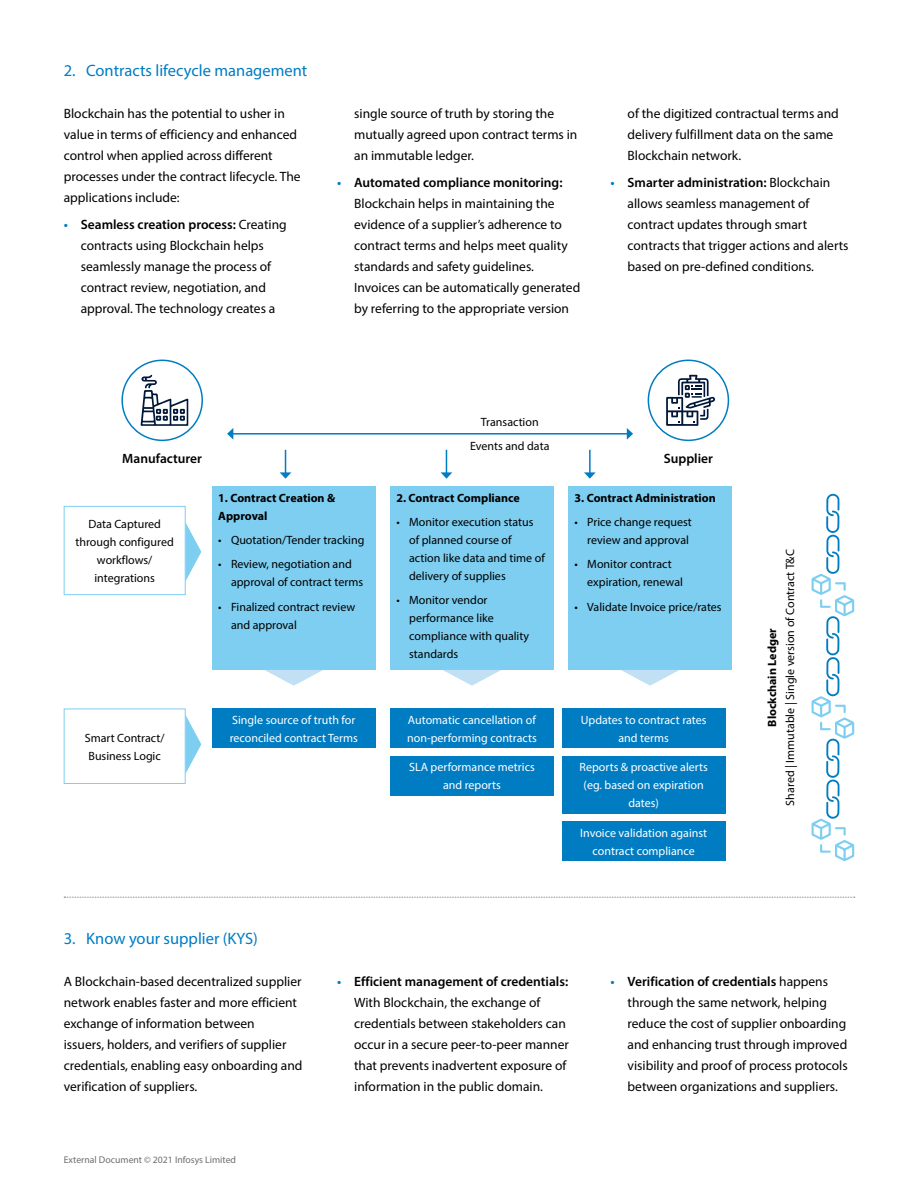
<style>
.page{position:relative;width:918px;height:1188px;background:#fff}
.page>*{position:absolute;margin:0;border:0;box-sizing:border-box;transform-origin:0 0}
.t1{font:16.5px "Myriad Pro";color:#007cc3}
.t2{font:13.5px/21px "Myriad Pro";color:#000}
.t3{font:600 13.5px "Myriad Pro";color:#000}
.t4{font:12px/18px "Myriad Pro";color:#000}
.t5{font:12px/18px "Myriad Pro";color:#fff;text-align:center}
.t6{font:700 12px/18px "Myriad Pro";color:#000}
.t7{font:9.75px "Myriad Pro";color:#6d6e71}
.s1{font-weight:600;color:#007dc3}
.s2{font-weight:600}
</style>
<div class="page">
<div style="left:121px;top:360px;width:82px;height:81px;border:2px solid #007cc3;border-radius:50%"></div>
<svg style="left:141px;top:375px;width:47px;height:51px"></svg>
<div style="left:648px;top:360px;width:81px;height:81px;border:2px solid #007cc3;border-radius:50%"></div>
<svg style="left:666px;top:375px;width:49px;height:51px"></svg>
<hr style="left:233px;top:433px;width:395px;height:2px;background:#007cc3">
<svg style="left:227px;top:428px;width:6px;height:12px"></svg>
<svg style="left:627px;top:428px;width:6px;height:12px"></svg>
<svg style="left:812px;top:493px;width:42px;height:368px"></svg>
<div style="left:64px;top:506px;width:122px;height:89px;border:1px solid #7dcef1"></div>
<div style="left:212px;top:486px;width:164px;height:184px;background:#7dcef1"></div>
<div style="left:212px;top:709px;width:164px;height:39px;background:#007cc3"></div>
<div style="left:390px;top:709px;width:164px;height:39px;background:#007cc3"></div>
<div style="left:562px;top:709px;width:164px;height:39px;background:#007cc3"></div>
<div style="left:562px;top:821px;width:164px;height:40px;background:#007cc3"></div>
<div style="left:562px;top:756px;width:164px;height:58px;background:#007cc3"></div>
<div style="left:390px;top:756px;width:164px;height:40px;background:#007cc3"></div>
<div style="left:390px;top:486px;width:164px;height:184px;background:#7dcef1"></div>
<div style="left:568px;top:486px;width:164px;height:184px;background:#7dcef1"></div>
<div style="left:64px;top:709px;width:122px;height:75px;border:1px solid #7dcef1"></div>
<svg style="left:186px;top:523px;width:15px;height:57px"></svg>
<svg style="left:186px;top:716px;width:15px;height:57px"></svg>
<svg style="left:265px;top:670px;width:58px;height:16px"></svg>
<svg style="left:443px;top:670px;width:58px;height:16px"></svg>
<svg style="left:621px;top:670px;width:58px;height:16px"></svg>
<svg style="left:280px;top:450px;width:11px;height:29px"></svg>
<svg style="left:441px;top:450px;width:11px;height:29px"></svg>
<hr style="left:589px;top:450px;width:2px;height:23px;background:#007cc3">
<svg style="left:584px;top:472px;width:12px;height:7px"></svg>
<svg style="left:64px;top:897px;width:791px;height:1px"></svg>
<p class="t1" style="left:64px;top:60px;width:245px">2. Contracts lifecycle management</p>
<p class="t2" style="left:64px;top:102px;width:238px">Blockchain has the potential to usher in value in terms of efficiency and enhanced control when applied across different processes under the contract lifecycle. The applications include:</p>
<p class="t2" style="left:64px;top:214px;width:224px;text-align:center"><span class="s1">•</span> <span class="s2">Seamless creation process:</span> Creating contracts using Blockchain helps seamlessly manage the process of contract review, negotiation, and approval. The technology creates a</p>
<p class="t2" style="left:354px;top:102px;width:225px">single source of truth by storing the mutually agreed upon contract terms in an immutable ledger.</p>
<p class="t2" style="left:354px;top:172px;width:228px;text-indent:-17px"><span class="s1">•</span> <span class="s2">Automated compliance monitoring:<br></span>Blockchain helps in maintaining the evidence of a supplier’s adherence to contract terms and helps meet quality standards and safety guidelines.<br>Invoices can be automatically generated by referring to the appropriate version</p>
<p class="t2" style="left:628px;top:102px;width:213px">of the digitized contractual terms and delivery fulfillment data on the same<br>Blockchain network.</p>
<p class="t2" style="left:628px;top:172px;width:222px;text-indent:-17px"><span class="s1">•</span> <span class="s2">Smarter administration:</span> Blockchain allows seamless management of contract updates through smart contracts that trigger actions and alerts based on pre-defined conditions.</p>
<p class="t4" style="left:470px;top:409px;width:81px;line-height:24.3px;text-align:center">Transaction<br>Events and data</p>
<p class="t3" style="left:122px;top:449px;width:81px">Manufacturer</p>
<p class="t3" style="left:664px;top:449px;width:51px">Supplier</p>
<p class="t4" style="left:76px;top:515px;width:100px;text-align:center">Data Captured through configured workflows/ integrations</p>
<p class="t4" style="left:85px;top:729px;width:81px;text-align:center">Smart Contract/<br>Business Logic</p>
<p class="t6" style="left:218px;top:488px;width:118px">1. Contract Creation &amp;<br>Approval</p>
<p class="t4" style="left:218px;top:531px;width:148px">• Quotation/Tender tracking</p>
<p class="t4" style="left:231px;top:555px;width:134px;text-indent:-13px">• Review, negotiation and approval of contract terms</p>
<p class="t4" style="left:231px;top:597px;width:126px;text-indent:-13px">• Finalized contract review and approval</p>
<p class="t6" style="left:396px;top:488px;width:125px">2. Contract Compliance</p>
<p class="t4" style="left:409px;top:513px;width:137px;text-indent:-13px">• Monitor execution status of planned course of action like data and time of delivery of supplies</p>
<p class="t4" style="left:409px;top:591px;width:122px;text-indent:-13px">• Monitor vendor performance like compliance with quality standards</p>
<p class="t6" style="left:575px;top:488px;width:143px">3. Contract Administration</p>
<p class="t4" style="left:575px;top:513px;width:119px;text-align:right">• Price change request review and approval</p>
<p class="t4" style="left:587px;top:555px;width:97px;text-indent:-13px">• Monitor contract expiration, renewal</p>
<p class="t4" style="left:575px;top:597px;width:149px">• Validate Invoice price/rates</p>
<p class="t5" style="left:230px;top:711px;width:130px;text-align:left">Single source of truth for reconciled contract Terms</p>
<p class="t5" style="left:407px;top:711px;width:131px;text-align:left">Automatic cancellation of non-performing contracts</p>
<p class="t5" style="left:581px;top:711px;width:127px">Updates to contract rates and terms</p>
<p class="t5" style="left:409px;top:758px;width:127px">SLA performance metrics and reports</p>
<p class="t5" style="left:580px;top:758px;width:130px">Reports &amp; proactive alerts (eg. based on expiration dates)</p>
<p class="t5" style="left:580px;top:824px;width:129px">Invoice validation against contract compliance</p>
<p class="t4" style="left:781px;top:806px;width:258px;rotate:-90deg">Shared | Immutable | Single version of Contract T&amp;C</p>
<p class="t6" style="left:763px;top:727px;width:100px;rotate:-90deg">Blockchain Ledger</p>
<p class="t1" style="left:64px;top:928px;width:196px">3. Know your supplier (KYS)</p>
<p class="t2" style="left:64px;top:970px;width:240px">A Blockchain-based decentralized supplier network enables faster and more efficient exchange of information between<br>issuers, holders, and verifiers of supplier credentials, enabling easy onboarding and verification of suppliers.</p>
<p class="t2" style="left:354px;top:970px;width:216px;text-indent:-17px"><span class="s1">•</span> <span class="s2">Efficient management of credentials:<br></span>With Blockchain, the exchange of credentials between stakeholders can occur in a secure peer-to-peer manner that prevents inadvertent exposure of information in the public domain.</p>
<p class="t2" style="left:628px;top:970px;width:222px;text-indent:-17px"><span class="s1">•</span> <span class="s2">Verification of credentials</span> happens through the same network, helping reduce the cost of supplier onboarding and enhancing trust through improved visibility and proof of process protocols between organizations and suppliers.</p>
<p class="t7" style="left:64px;top:1154px;width:174px">External Document © 2021 Infosys Limited</p>
</div>
